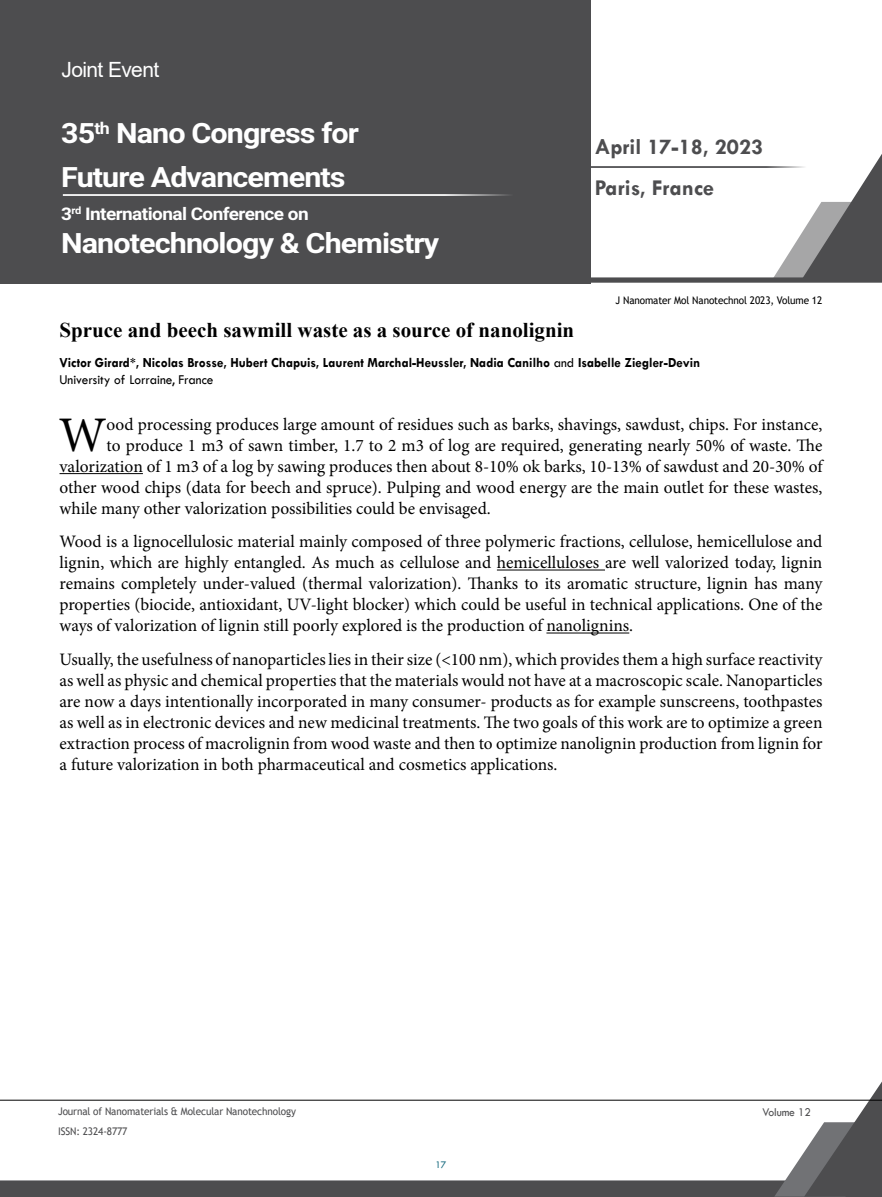
<style>
.page{position:relative;width:882px;height:1197px;background:#fff}
.page>*{position:absolute;margin:0;border:0;box-sizing:border-box;transform-origin:0 0}
.t1{font:49.88px "Minion Pro";color:#000}
.t2{font:700 28px/43.8px "Roboto";letter-spacing:-.03em;color:#fff;scale:1.09 1}
.t3{font:700 22.75px/41.1px "Tw Cen";color:#4d4d4f}
.t4{font:700 21px "Times New Roman";color:#000}
.t5{font:21px "Arial";letter-spacing:-.03em;color:#fff}
.t6{font:17.5px/21px "Minion Pro";color:#000;text-align:justify}
.t7{font:700 17.5px "Roboto";letter-spacing:-.03em;color:#fff;scale:1.09 1}
.t8{font:700 14px/17.5px "Tw Cen";color:#000;scale:.95 1}
.t9{font:12.25px "Tw Cen";letter-spacing:-.01em;color:#4d4d4f;scale:.95 1}
.t10{font:10.5px "Trebuchet MS";letter-spacing:-.01em;color:#4d4d4f;scale:.95 1}
.t11{font:10.5px "Trebuchet MS";letter-spacing:-.01em;color:#000;scale:.95 1}
.t12{font:10.5px "Tw Cen";color:#15697e;scale:.95 1}
.s1{font-weight:400}
</style>
<div class="page">
<svg style="left:0;top:1081px;width:882px;height:116px"></svg>
<hr style="left:0;top:1100px;width:882px;height:1px;background:#000">
<div style="left:0;top:0;width:590px;height:283px;background:#4d4d4f"></div>
<svg style="left:62px;top:153px;width:820px;height:130px"></svg>
<hr style="left:63px;top:194px;width:478px;height:2px;background:#fff">
<hr style="left:60px;top:473px;width:83px;height:1px;background:#000">
<hr style="left:497px;top:570px;width:108px;height:1px;background:#000">
<hr style="left:546px;top:633px;width:83px;height:1px;background:#000">
<p class="t5" style="left:62px;top:55px;width:99px">Joint Event</p>
<h2 class="t2" style="left:61px;top:110px;width:275px">35<sup>th</sup> Nano Congress for<br>Future Advancements</h2>
<p class="t7" style="left:61px;top:202px;width:229px">3<sup>rd</sup> International Conference on</p>
<h2 class="t2" style="left:61px;top:221px;width:348px">Nanotechnology &amp; Chemistry</h2>
<h3 class="t3" style="left:595px;top:126px;width:170px">April 17-18, 2023<br>Paris, France</h3>
<p class="t11" style="left:616px;top:293px;width:219px">J Nanomater Mol Nanotechnol 2023, Volume 12</p>
<p class="t4" style="left:60px;top:314px;width:516px">Spruce and beech sawmill waste as a source of nanolignin</p>
<p class="t8" style="left:60px;top:353px;width:676px">Victor Girard*, Nicolas Brosse, Hubert Chapuis, Laurent Marchal-Heussler, Nadia Canilho <span class="s1">and</span> Isabelle Ziegler-Devin<br><span class="s1">University of Lorraine, France</span></p>
<h1 class="t1" style="left:59px;top:402px;width:49px">W</h1>
<p class="t6" style="left:107px;top:414px;width:717px">ood processing produces large amount of residues such as barks, shavings, sawdust, chips. For instance,</p>
<p class="t6" style="left:107px;top:435px;width:717px">to produce 1 m3 of sawn timber, 1.7 to 2 m3 of log are required, generating nearly 50% of waste. The</p>
<p class="t6" style="left:60px;top:456px;width:765px">valorization of 1 m3 of a log by sawing produces then about 8-10% ok barks, 10-13% of sawdust and 20-30% of</p>
<p class="t6" style="left:60px;top:477px;width:764px">other wood chips (data for beech and spruce). Pulping and wood energy are the main outlet for these wastes,</p>
<p class="t6" style="left:60px;top:498px;width:433px">while many other valorization possibilities could be envisaged.</p>
<p class="t6" style="left:60px;top:531px;width:764px">Wood is a lignocellulosic material mainly composed of three polymeric fractions, cellulose, hemicellulose and lignin, which are highly entangled. As much as cellulose and hemicelluloses are well valorized today, lignin remains completely under-valued (thermal valorization). Thanks to its aromatic structure, lignin has many properties (biocide, antioxidant, UV-light blocker) which could be useful in technical applications. One of the ways of valorization of lignin still poorly explored is the production of nanolignins.</p>
<p class="t6" style="left:60px;top:649px;width:765px">Usually, the usefulness of nanoparticles lies in their size (&lt;100 nm), which provides them a high surface reactivity as well as physic and chemical properties that the materials would not have at a macroscopic scale. Nanoparticles are now a days intentionally incorporated in many consumer- products as for example sunscreens, toothpastes as well as in electronic devices and new medicinal treatments. The two goals of this work are to optimize a green extraction process of macrolignin from wood waste and then to optimize nanolignin production from lignin for a future valorization in both pharmaceutical and cosmetics applications.</p>
<p class="t10" style="left:58px;top:1105px;width:252px">Journal of Nanomaterials &amp; Molecular Nanotechnology</p>
<p class="t9" style="left:762px;top:1104px;width:53px">Volume 12</p>
<p class="t10" style="left:58px;top:1125px;width:75px">ISSN: 2324-8777</p>
<p class="t12" style="left:436px;top:1159px;width:13px">17</p>
</div>
